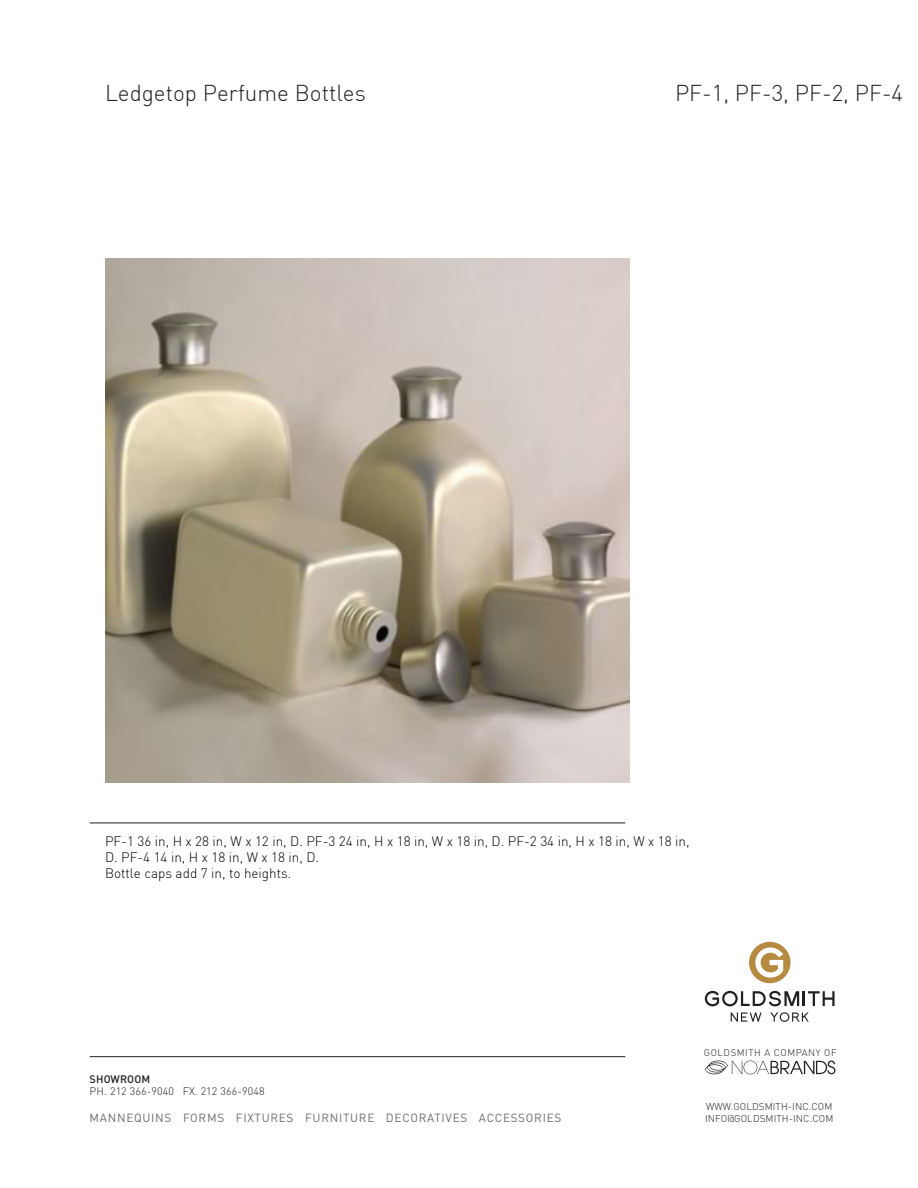
<style>
.page{position:relative;width:918px;height:1188px;background:#fff}
.page>*{position:absolute;margin:0;border:0;box-sizing:border-box;transform-origin:0 0}
.t1{font:300 22.5px "DIN Pro";color:#231f20}
.t2{font:300 13.5px/16.2px "DIN Pro";color:#000}
.t3{font:11.7px "DIN";letter-spacing:.06em;color:#6c6d70}
.t4{font:300 10.8px "DIN";letter-spacing:.01em;color:#231f20}
.t5{font:500 10.8px "DIN";letter-spacing:.01em;color:#231f20}
.t6{font:300 9.75px "DIN";letter-spacing:.01em;color:#231f20}
.t7{font:300 9.6px "DIN";letter-spacing:.06em;color:#231f20}
</style>
<div class="page">
<hr style="left:90px;top:823px;width:535px;height:1px;background:#231f20">
<hr style="left:90px;top:1056px;width:535px;height:1px;background:#231f20">
<div style="left:749px;top:942px;width:42px;height:41px;background:#b68b41;border-radius:50%"></div>
<svg style="left:705px;top:991px;width:130px;height:15px"></svg>
<svg style="left:731px;top:1013px;width:30px;height:9px"></svg>
<svg style="left:770px;top:1012px;width:39px;height:10px"></svg>
<svg style="left:755px;top:947px;width:28px;height:31px"></svg>
<svg style="left:705px;top:1061px;width:130px;height:13px"></svg>
<img style="left:105px;top:258px;width:525px;height:525px">
<h1 class="t1" style="left:105px;top:83px;width:262px">Ledgetop Perfume Bottles</h1>
<h1 class="t1" style="left:675px;top:83px;width:230px">PF-1, PF-3, PF-2, PF-4</h1>
<p class="t2" style="left:105px;top:834px;width:586px">PF-1 36 in, H x 28 in, W x 12 in, D. PF-3 24 in, H x 18 in, W x 18 in, D. PF-2 34 in, H x 18 in, W x 18 in,<br>D. PF-4 14 in, H x 18 in, W x 18 in, D.<br>Bottle caps add 7 in, to heights.</p>
<p class="t5" style="left:90px;top:1072px;width:62px">SHOWROOM</p>
<p class="t4" style="left:90px;top:1085px;width:177px">PH. 212 366-9040 FX. 212 366-9048</p>
<p class="t3" style="left:90px;top:1110px;width:473px">MANNEQUINS FORMS FIXTURES FURNITURE DECORATIVES ACCESSORIES</p>
<p class="t7" style="left:704px;top:1047px;width:134px">GOLDSMITH A COMPANY OF</p>
<p class="t6" style="left:706px;top:1100px;width:128px">WWW.GOLDSMITH-INC.COM</p>
<p class="t6" style="left:705px;top:1112px;width:130px">INFO@GOLDSMITH-INC.COM</p>
</div>
